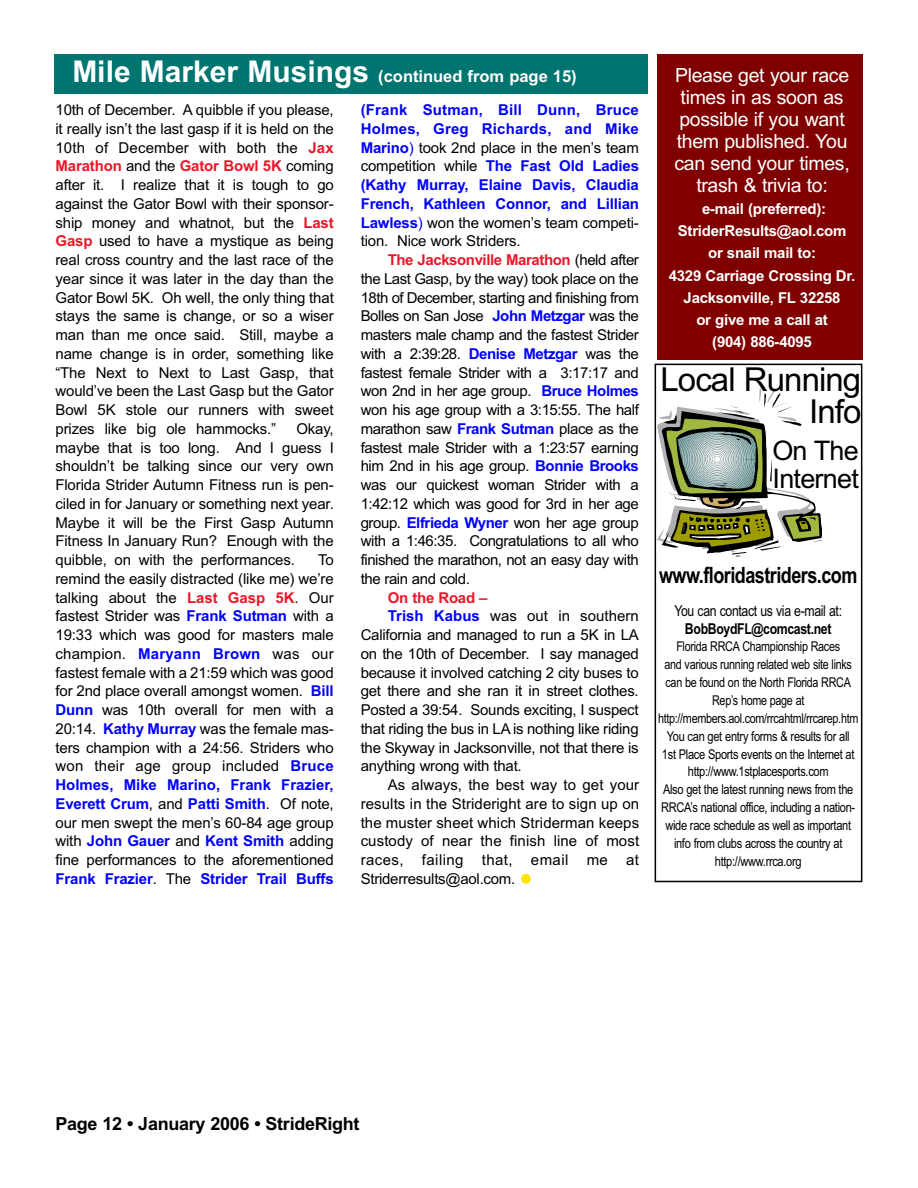
<style>
.page{position:relative;width:918px;height:1188px;background:#fff}
.page>*{position:absolute;margin:0;border:0;box-sizing:border-box;transform-origin:0 0}
.t1{font:33px/32px "Arial MS";letter-spacing:-.03em;color:#000;text-align:right}
.t2{font:27px/28px "Arial MS";letter-spacing:-.03em;color:#000}
.t3{font:22.5px "Arial Bold MS";letter-spacing:-.03em;color:#000;scale:.8 1}
.t4{font:19.5px/22px "Arial MS";letter-spacing:-.015em;color:#fff;text-align:center}
.t5{font:18px "Arial Bold MS";letter-spacing:-.015em;color:#000}
.t6{font:16.5px "Arial Bold MS";color:#fff}
.t7{font:15px/18.8px "Arial MS";letter-spacing:-.01em;color:#000;text-align:justify}
.t8{font:15px/18.8px "Arial Bold MS";letter-spacing:-.01em;color:#00f}
.t9{font:15px/22px "Arial Bold MS";letter-spacing:-.015em;color:#fff;text-align:center}
.t10{font:15px "Arial Bold MS";letter-spacing:-.015em;color:#ec1629}
.t11{font:15px/18.8px "Arial Bold MS";letter-spacing:.01em;color:#00f}
.t12{font:15px "Arial MS";letter-spacing:-.03em;color:#000;scale:.82 1}
.t13{font:15px "Arial Bold MS";letter-spacing:-.03em;color:#000;scale:.82 1}
.t14{font:13.5px/17.9px "Arial MS";letter-spacing:-.03em;color:#000;text-align:center;scale:.8 1}
.s1{font-size:30px}
.s2{font-family:"Arial Bold MS";color:#ec1629}
.s3{font-family:"Arial MS";color:#000}
.s4{font-family:"Arial Bold MS";color:#00f}
.s5{color:#00f}
</style>
<div class="page">
<div style="left:655px;top:364px;width:207px;height:518px;border:2px solid #000"></div>
<div style="left:657px;top:54px;width:205px;height:305px;background:#800000"></div>
<div style="left:521px;top:874px;width:10px;height:10px;background:#ffe602;border-radius:50%"></div>
<svg style="left:657px;top:389px;width:165px;height:167px"></svg>
<div style="left:54px;top:54px;width:594px;height:40px;background:#007570"></div>
<p class="t6" style="left:72px;top:66px;width:506px"><span class="s1">Mile Marker Musings</span> (continued from page 15)</p>
<p class="t7" style="left:56px;top:100px;width:280px">10th of December. A quibble if you please, it really isn’t the last gasp if it is held on the 10th of December with both the <span class="s2">Jax</span></p>
<p class="t10" style="left:56px;top:157px;width:280px">Marathon <span class="s3">and the</span> Gator Bowl 5K <span class="s3">coming</span></p>
<p class="t7" style="left:56px;top:175px;width:280px">after it. I realize that it is tough to go against the Gator Bowl with their sponsor&shy;ship money and whatnot, but the <span class="s2">Last Gasp</span> used to have a mystique as being real cross country and the last race of the year since it was later in the day than the Gator Bowl 5K. Oh well, the only thing that stays the same is change, or so a wiser man than me once said. Still, maybe a name change is in order, something like “The Next to Next to Last Gasp, that would’ve been the Last Gasp but the Gator Bowl 5K stole our runners with sweet prizes like big ole hammocks.”</p>
<p class="t7" style="left:56px;top:419px;width:280px;text-indent:241px">Okay, maybe that is too long. And I guess I shouldn’t be talking since our very own Florida Strider Autumn Fitness run is pen&shy;ciled in for January or something next year.<br>Maybe it will be the First Gasp Autumn Fitness In January Run? Enough with the quibble, on with the performances.</p>
<p class="t7" style="left:55px;top:550px;width:280px;text-indent:263px">To remind the easily distracted (like me) we’re talking about the <span class="s2">Last Gasp 5K</span>. Our fastest Strider was <span class="s4">Frank Sutman</span> with a 19:33 which was good for masters male champion. <span class="s4">Maryann Brown</span> was our fastest female with a 21:59 which was good for 2nd place overall amongst women. <span class="s4">Bill Dunn</span> was 10th overall for men with a 20:14. <span class="s4">Kathy Murray</span> was the female mas&shy;ters champion with a 24:56. Striders who won their age group included <span class="s4">Bruce</span></p>
<p class="t8" style="left:56px;top:775px;width:280px">Holmes, Mike Marino, Frank Frazier,<br>Everett Crum<span class="s3">, and</span> Patti Smith<span class="s3">. Of note,</span></p>
<p class="t7" style="left:55px;top:813px;width:280px">our men swept the men’s 60-84 age group</p>
<p class="t8" style="left:55px;top:832px;width:280px"><span class="s3">with</span> John Gauer <span class="s3">and</span> Kent Smith <span class="s3">adding</span></p>
<p class="t7" style="left:56px;top:850px;width:280px">fine performances to the aforementioned</p>
<p class="t8" style="left:56px;top:869px;width:280px">Frank Frazier<span class="s3">. The</span> Strider Trail Buffs</p>
<p class="t11" style="left:361px;top:100px;width:280px">(Frank Sutman, Bill Dunn, Bruce<br>Holmes, Greg Richards, and Mike</p>
<p class="t7" style="left:361px;top:138px;width:280px"><span class="s4">Marino</span><span class="s5">)</span> took 2nd place in the men’s team competition while <span class="s4">The Fast Old Ladies</span></p>
<p class="t8" style="left:361px;top:175px;width:280px">(Kathy Murray, Elaine Davis, Claudia<br>French, Kathleen Connor, and Lillian</p>
<p class="t7" style="left:361px;top:213px;width:280px"><span class="s4">Lawless</span><span class="s5">)</span> won the women’s team competi&shy;tion. Nice work Striders.</p>
<p class="t10" style="left:388px;top:251px;width:253px">The Jacksonville Marathon <span class="s3">(held after</span></p>
<p class="t7" style="left:361px;top:269px;width:280px">the Last Gasp, by the way) took place on the 18th of December, starting and finishing from Bolles on San Jose <span class="s4">John Metzgar</span> was the masters male champ and the fastest Strider with a 2:39:28. <span class="s4">Denise Metzgar</span> was the fastest female Strider with a 3:17:17 and won 2nd in her age group. <span class="s4">Bruce Holmes </span>won his age group with a 3:15:55. The half marathon saw <span class="s4">Frank Sutman</span> place as the fastest male Strider with a 1:23:57 earning him 2nd in his age group. <span class="s4">Bonnie Brooks </span>was our quickest woman Strider with a 1:42:12 which was good for 3rd in her age group. <span class="s4">Elfrieda Wyner</span> won her age group with a 1:46:35. Congratulations to all who finished the marathon, not an easy day with the rain and cold.</p>
<p class="t10" style="left:388px;top:589px;width:101px">On the Road –</p>
<p class="t7" style="left:361px;top:607px;width:280px;text-indent:27px"><span class="s4">Trish Kabus</span> was out in southern California and managed to run a 5K in LA on the 10th of December. I say managed because it involved catching 2 city buses to get there and she ran it in street clothes.<br>Posted a 39:54. Sounds exciting, I suspect that riding the bus in LA is nothing like riding the Skyway in Jacksonville, not that there is anything wrong with that.</p>
<p class="t7" style="left:361px;top:775px;width:280px;text-indent:27px">As always, the best way to get your results in the Strideright are to sign up on the muster sheet which Striderman keeps custody of near the finish line of most races, failing that, email me at Striderresults@aol.com.</p>
<h3 class="t4" style="left:675px;top:64px;width:177px">Please get your race times in as soon as possible if you want them published. You can send your times, trash &amp; trivia to:</h3>
<p class="t9" style="left:669px;top:198px;width:188px">e-mail (preferred):<br>StriderResults@aol.com or snail mail to:<br>4329 Carriage Crossing Dr.<br>Jacksonville, FL 32258<br>or give me a call at<br>(904) 886-4095</p>
<h1 class="t1" style="left:661px;top:364px;width:202px">Local Running<br>Info</h1>
<h2 class="t2" style="left:772px;top:437px;width:88px">On The<br>Internet</h2>
<h3 class="t3" style="left:659px;top:562px;width:249px">www.floridastriders.com</h3>
<p class="t12" style="left:674px;top:602px;width:206px">You can contact us via e-mail at:</p>
<p class="t13" style="left:685px;top:620px;width:180px">BobBoydFL@comcast.net</p>
<p class="t14" style="left:658px;top:638px;width:252px">Florida RRCA Championship Races<br>and various running related web site links can be found on the North Florida RRCA Rep’s home page at http://members.aol.com/rrcahtml/rrcarep.htm You can get entry forms &amp; results for all 1st Place Sports events on the Internet at http://www.1stplacesports.com<br>Also get the latest running news from the RRCA’s national office, including a nation&shy;wide race schedule as well as important info from clubs across the country at http://www.rrca.org</p>
<p class="t5" style="left:56px;top:1114px;width:306px">Page 12 • January 2006 • StrideRight</p>
</div>
